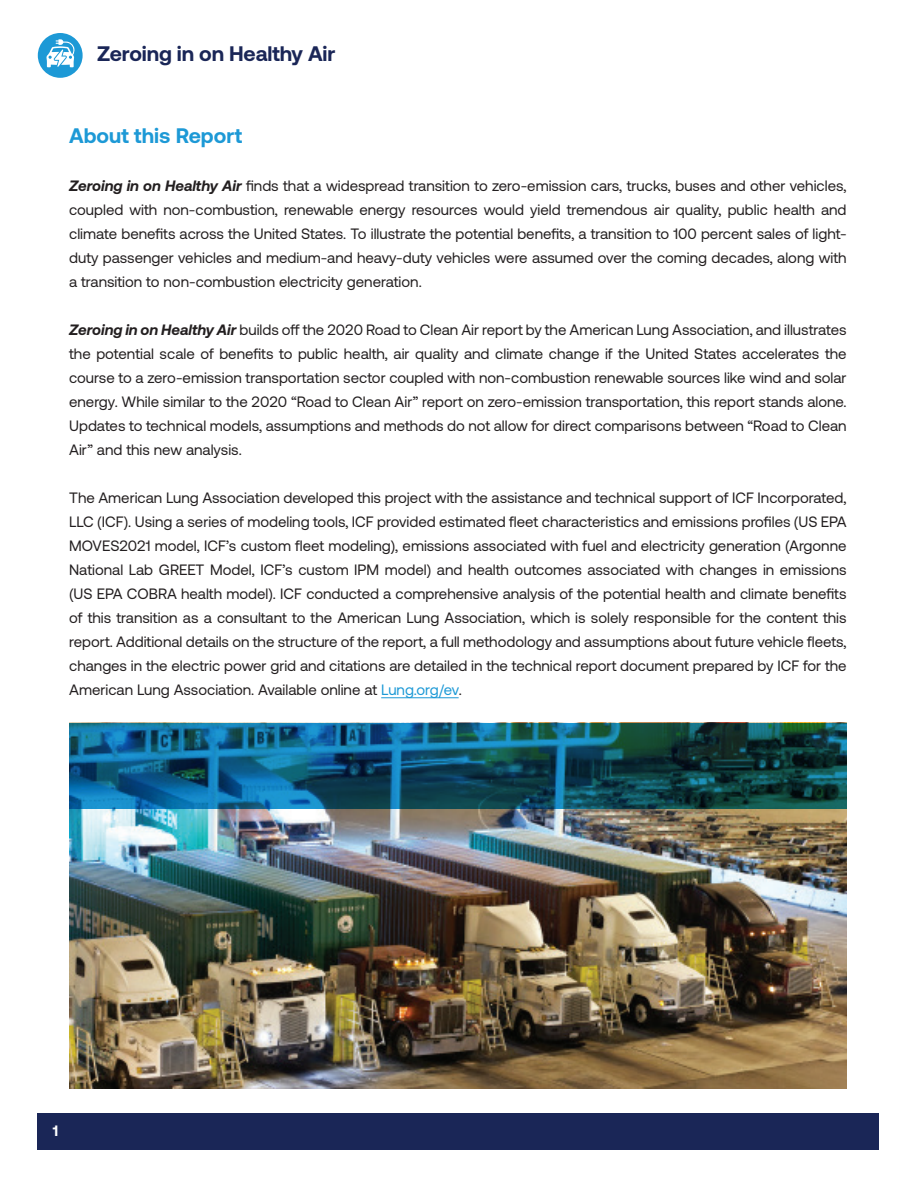
<style>
.page{position:relative;width:918px;height:1188px;background:#fff}
.page>*{position:absolute;margin:0;border:0;box-sizing:border-box;transform-origin:0 0}
.t1{font:700 21px "Aeonik";letter-spacing:-.005em;color:#1a2657}
.t2{font:700 21px "Aeonik";color:#1d99d6}
.t3{font:15px/24px "Aeonik";color:#231f20;text-align:justify}
.t4{font:700 15px "Aeonik";color:#fff}
.s1{font-weight:700;font-style:italic}
.s2{color:#1d99d6}
</style>
<div class="page">
<img style="left:69px;top:808px;width:778px;height:281px">
<svg style="left:69px;top:723px;width:778px;height:85px;background:#10536c"></svg>
<div style="left:38px;top:1113px;width:841px;height:37px;background:#1a2657"></div>
<hr style="left:381px;top:697px;width:78px;height:1px;background:#1d99d6">
<svg style="left:38px;top:33px;width:45px;height:45px"></svg>
<h1 class="t1" style="left:97px;top:42px;width:240px">Zeroing in on Healthy Air</h1>
<h1 class="t2" style="left:69px;top:123px;width:175px">About this Report</h1>
<p class="t3" style="left:69px;top:174px;width:779px"><span class="s1">Zeroing in on Healthy Air</span> finds that a widespread transition to zero-emission cars, trucks, buses and other vehicles, coupled with non-combustion, renewable energy resources would yield tremendous air quality, public health and climate benefits across the United States. To illustrate the potential benefits, a transition to 100 percent sales of light&shy;duty passenger vehicles and medium-and heavy-duty vehicles were assumed over the coming decades, along with a transition to non-combustion electricity generation.</p>
<p class="t3" style="left:69px;top:318px;width:779px"><span class="s1">Zeroing in on Healthy Air</span> builds off the 2020 Road to Clean Air report by the American Lung Association, and illustrates the potential scale of benefits to public health, air quality and climate change if the United States accelerates the course to a zero-emission transportation sector coupled with non-combustion renewable sources like wind and solar energy. While similar to the 2020 “Road to Clean Air” report on zero-emission transportation, this report stands alone.<br>Updates to technical models, assumptions and methods do not allow for direct comparisons between “Road to Clean Air” and this new analysis.</p>
<p class="t3" style="left:69px;top:486px;width:779px">The American Lung Association developed this project with the assistance and technical support of ICF Incorporated, LLC (ICF). Using a series of modeling tools, ICF provided estimated fleet characteristics and emissions profiles (US EPA MOVES2021 model, ICF’s custom fleet modeling), emissions associated with fuel and electricity generation (Argonne National Lab GREET Model, ICF’s custom IPM model) and health outcomes associated with changes in emissions (US EPA COBRA health model). ICF conducted a comprehensive analysis of the potential health and climate benefits of this transition as a consultant to the American Lung Association, which is solely responsible for the content this report. Additional details on the structure of the report, a full methodology and assumptions about future vehicle fleets, changes in the electric power grid and citations are detailed in the technical report document prepared by ICF for the American Lung Association. Available online at <span class="s2">Lung.org/ev</span>.</p>
<p class="t4" style="left:53px;top:1123px;width:7px">1</p>
</div>
